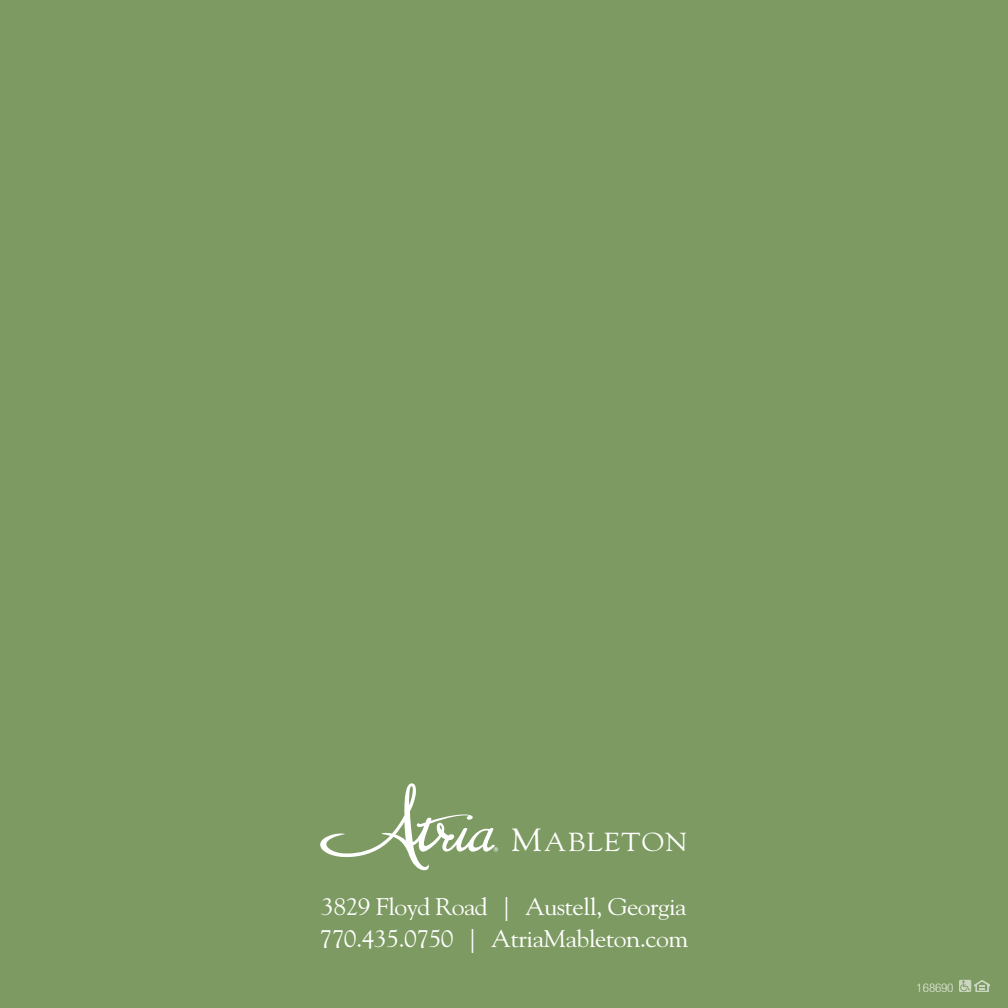
<style>
.page{position:relative;width:1008px;height:1008px;background:#7c9a61}
.page>*{position:absolute;margin:0;border:0;box-sizing:border-box;transform-origin:0 0}
.t1{font:26px "Goudy Std";letter-spacing:.05em;color:#fff;scale:1.1 1}
.t2{font:24px/32px "Goudy Std";letter-spacing:-.025em;color:#fff;scale:1.07 1}
.t3{font:300 condensed 12px "Helvetica Neue LT Std";letter-spacing:-.025em;color:#fff;scale:1.1 1}
.s1{font-size:32px}
</style>
<div class="page">
<svg style="left:959px;top:980px;width:31px;height:12px"></svg>
<svg style="left:320px;top:783px;width:178px;height:87px"></svg>
<p class="t1" style="left:511px;top:826px;width:162px"><span class="s1">M</span>ABLETON</p>
<p class="t2" style="left:320px;top:890px;width:346px">3829 Floyd Road | Austell, Georgia<br>770.435.0750 | AtriaMableton.com</p>
<p class="t3" style="left:917px;top:981px;width:35px">168690</p>
</div>
